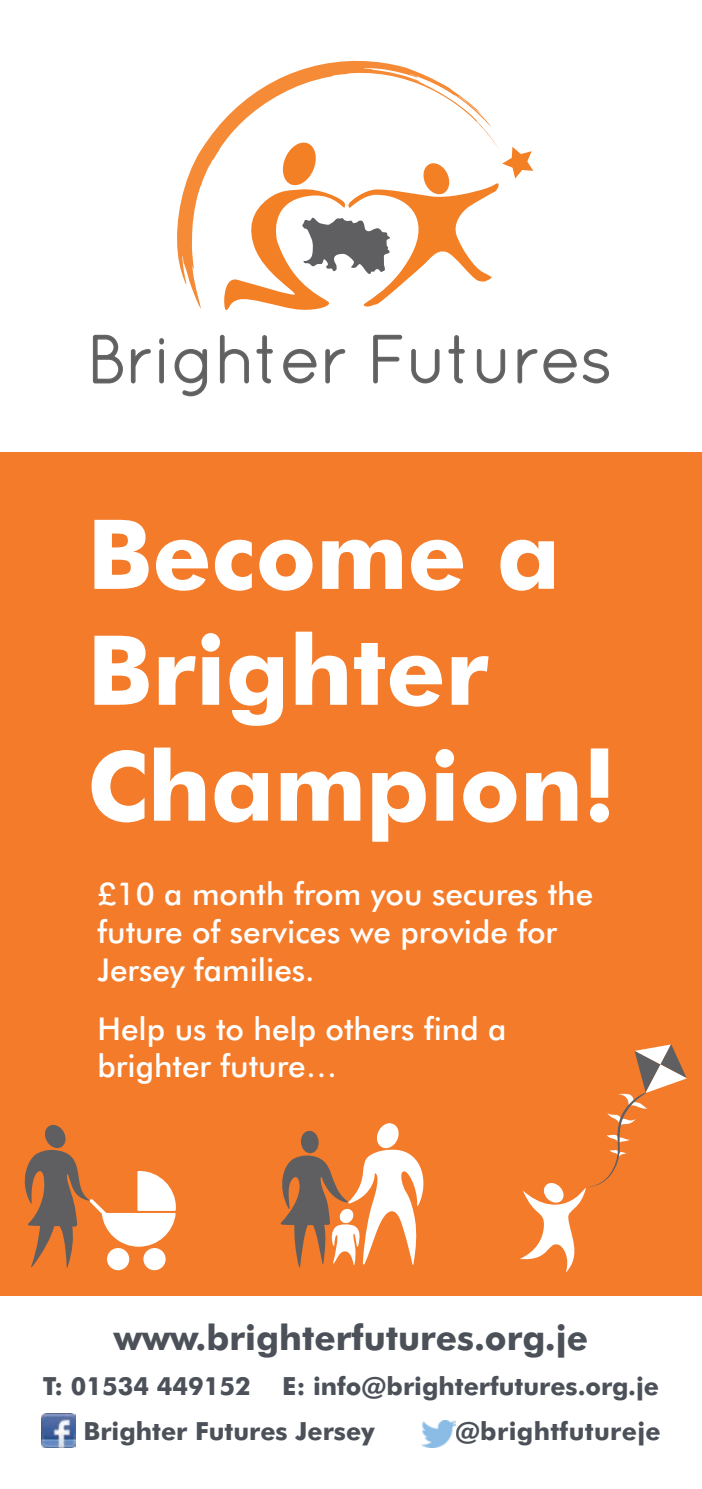
<style>
.page{position:relative;width:702px;height:1489px;background:#fff}
.page>*{position:absolute;margin:0;border:0;box-sizing:border-box;transform-origin:0 0}
.t1{font:700 96.5px/115.8px "Futura BT";color:#fff}
.t2{font:700 35px "Futura BT";color:#4c5159}
.t3{font:500 31.5px/37.8px "Futura BT";color:#fff}
.t4{font:700 25px/45px "Futura BT";color:#4c5159}
</style>
<div class="page">
<div style="left:0;top:452px;width:702px;height:843px;background:#f47b2a"></div>
<svg style="left:502px;top:146px;width:31px;height:33px"></svg>
<svg style="left:177px;top:61px;width:322px;height:249px"></svg>
<svg style="left:93px;top:334px;width:30px;height:50px"></svg>
<svg style="left:130px;top:349px;width:21px;height:35px"></svg>
<hr style="left:160px;top:349px;width:3px;height:34px;background:#5f5f62;border-radius:2px">
<div style="left:159px;top:349px;width:5px;height:34px;border:1px solid #666;border-radius:2px"></div>
<svg style="left:159px;top:338px;width:5px;height:6px"></svg>
<svg style="left:174px;top:349px;width:33px;height:47px"></svg>
<svg style="left:219px;top:334px;width:30px;height:50px"></svg>
<svg style="left:256px;top:335px;width:17px;height:49px"></svg>
<svg style="left:283px;top:349px;width:34px;height:35px"></svg>
<svg style="left:325px;top:349px;width:21px;height:35px"></svg>
<svg style="left:373px;top:334px;width:30px;height:50px"></svg>
<svg style="left:411px;top:348px;width:29px;height:36px"></svg>
<svg style="left:448px;top:335px;width:17px;height:49px"></svg>
<svg style="left:476px;top:348px;width:30px;height:36px"></svg>
<svg style="left:517px;top:349px;width:92px;height:35px"></svg>
<img style="left:41px;top:1413px;width:35px;height:34px">
<img style="left:421px;top:1420px;width:34px;height:27px">
<svg style="left:280px;top:1123px;width:144px;height:144px"></svg>
<div style="left:107px;top:1247px;width:22px;height:23px;background:#fff;border-radius:50%"></div>
<div style="left:143px;top:1247px;width:23px;height:23px;background:#fff;border-radius:50%"></div>
<svg style="left:24px;top:1124px;width:152px;height:144px"></svg>
<svg style="left:520px;top:1044px;width:166px;height:228px"></svg>
<h1 class="t1" style="left:87px;top:505px;width:530px">Become a<br>Brighter<br>Champion!</h1>
<p class="t3" style="left:98px;top:877px;width:497px">£10 a month from you secures the future of services we provide for<br>Jersey families.</p>
<p class="t3" style="left:98px;top:1012px;width:410px">Help us to help others find a brighter future…</p>
<p class="t2" style="left:114px;top:1323px;width:475px">www.brighterfutures.org.je</p>
<p class="t4" style="left:43px;top:1365px;width:209px">T: 01534 449152</p>
<p class="t4" style="left:83px;top:1365px;width:577px;text-indent:198px">E: info@brighterfutures.org.je<br>Brighter Futures Jersey</p>
<p class="t4" style="left:455px;top:1410px;width:207px">@brightfutureje</p>
</div>
